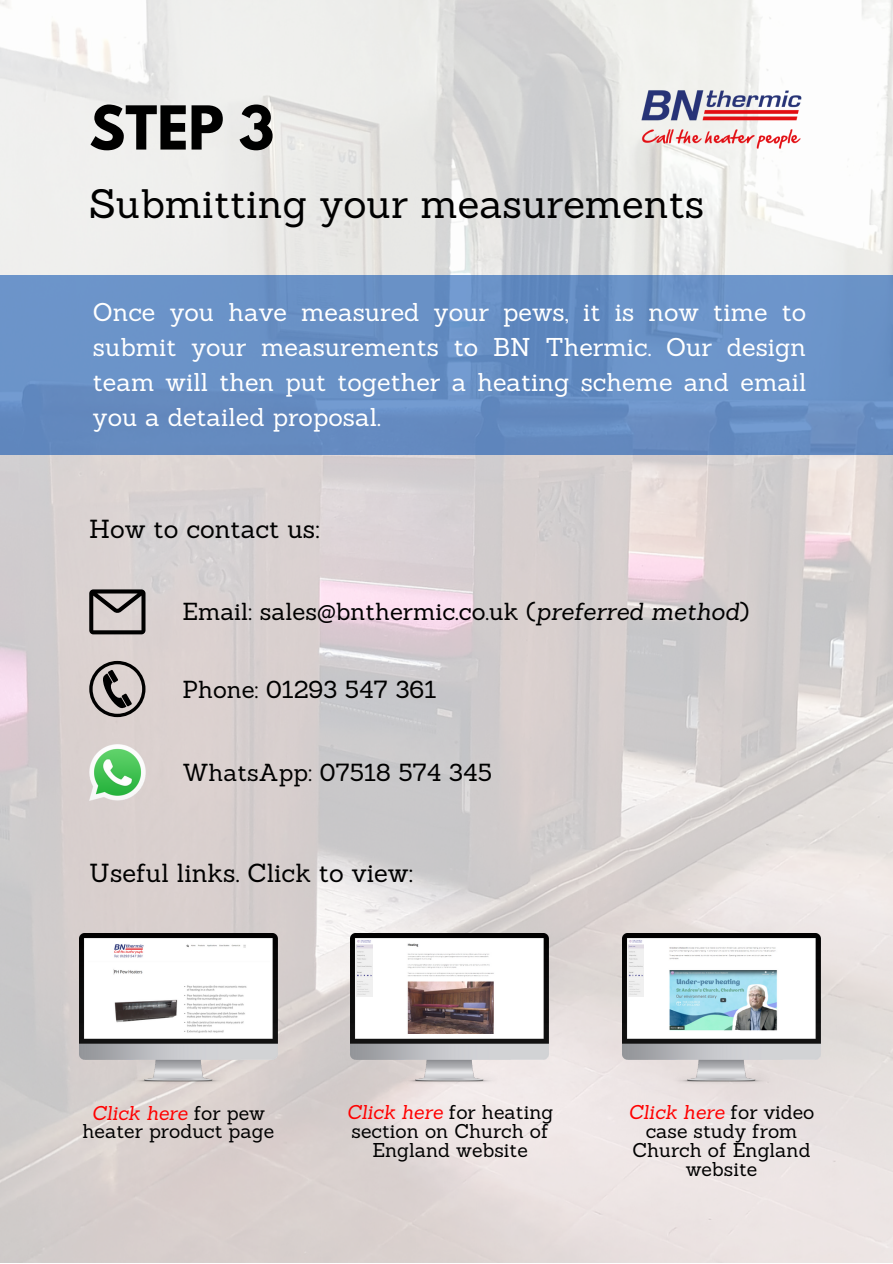
<style>
.page{position:relative;width:893px;height:1264px;background:#fff}
.page>*{position:absolute;margin:0;border:0;box-sizing:border-box;transform-origin:0 0}
.t1{font:700 53.55px "League Spartan";color:#000}
.t2{font:40.05px "Sanchez";color:#000}
.t3{font:25.5px "Sanchez";color:#000}
.t4{font:25.05px/34.8px "Sanchez";color:#fff;text-align:justify}
.t5{font:24px "Sanchez";color:#000}
.t6{font:19.5px/19px "Sanchez";color:#000;text-align:center}
.s1{font-style:italic}
.s2{font-style:italic;color:#f00}
</style>
<div class="page">
<img style="left:0;top:0;width:892px;height:1262px">
<div style="left:0;top:275px;width:892px;height:180px;background:#6991c6"></div>
<img style="left:640px;top:89px;width:162px;height:61px">
<svg style="left:89px;top:589px;width:56px;height:45px;background:#898483"></svg>
<svg style="left:89px;top:661px;width:56px;height:56px;background:#999290"></svg>
<img style="left:89px;top:744px;width:56px;height:56px">
<img style="left:79px;top:933px;width:198px;height:152px">
<img style="left:88px;top:942px;width:181px;height:95px">
<img style="left:351px;top:933px;width:198px;height:152px">
<img style="left:376px;top:942px;width:143px;height:91px">
<img style="left:356px;top:939px;width:16px;height:57px">
<img style="left:622px;top:933px;width:198px;height:152px">
<img style="left:657px;top:943px;width:128px;height:93px">
<img style="left:628px;top:939px;width:15px;height:57px">
<h1 class="t1" style="left:89px;top:101px;width:186px">STEP 3</h1>
<h2 class="t2" style="left:89px;top:177px;width:616px">Submitting your measurements</h2>
<p class="t4" style="left:93px;top:295px;width:715px">Once you have measured your pews, it is now time to submit your measurements to BN Thermic. Our design team will then put together a heating scheme and email you a detailed proposal.</p>
<p class="t3" style="left:89px;top:512px;width:232px">How to contact us:</p>
<p class="t5" style="left:182px;top:596px;width:568px">Email: sales@bnthermic.co.uk (<span class="s1">preferred method</span>)</p>
<p class="t5" style="left:182px;top:673px;width:256px">Phone: 01293 547 361</p>
<p class="t5" style="left:182px;top:757px;width:311px">WhatsApp: 07518 574 345</p>
<p class="t3" style="left:89px;top:856px;width:325px">Useful links. Click to view:</p>
<p class="t6" style="left:82px;top:1103px;width:193px;line-height:18px"><span class="s2">Click here</span> for pew heater product page</p>
<p class="t6" style="left:347px;top:1102px;width:208px"><span class="s2">Click here</span> for heating section on Church of<br>England website</p>
<p class="t6" style="left:628px;top:1102px;width:187px"><span class="s2">Click here</span> for video case study from<br>Church of England website</p>
</div>
